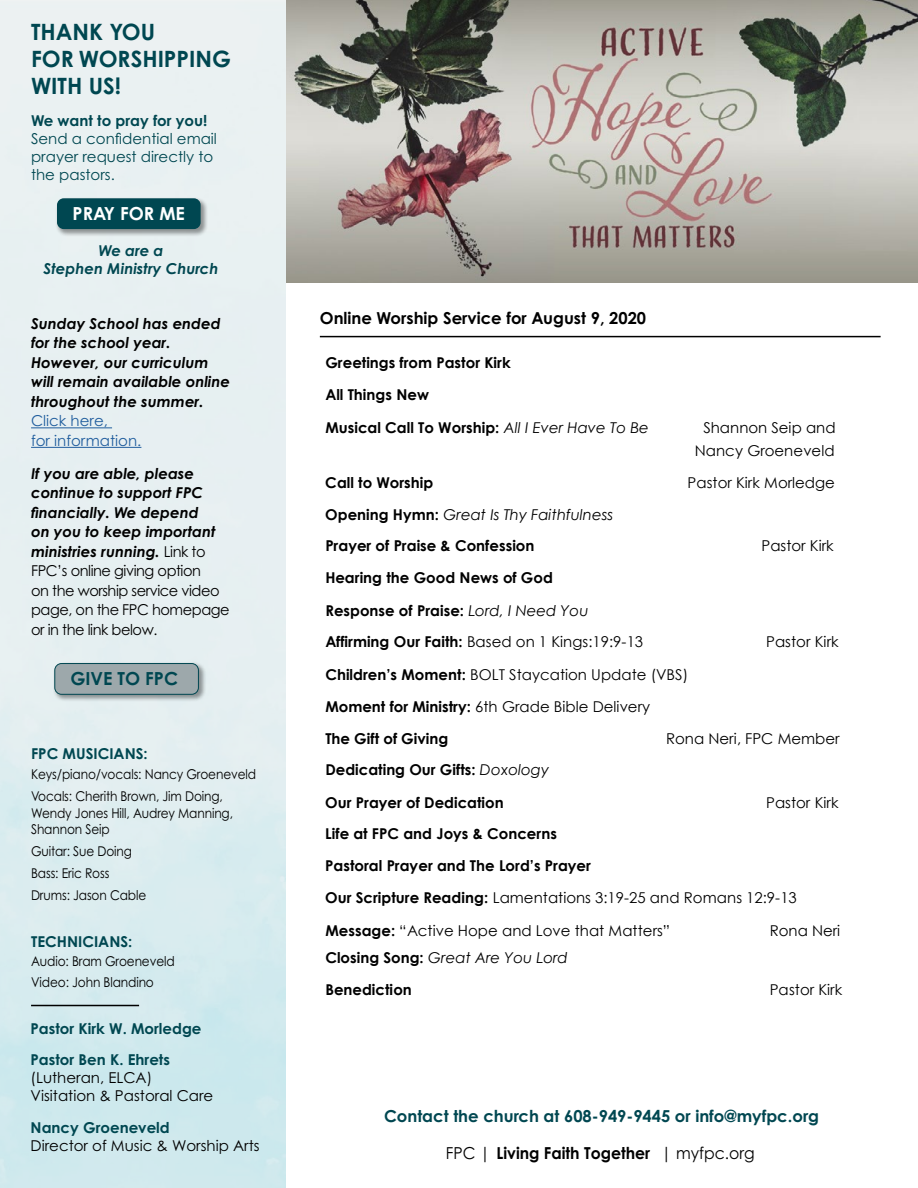
<style>
.page{position:relative;width:918px;height:1188px;background:#fff}
.page>*{position:absolute;margin:0;border:0;box-sizing:border-box;transform-origin:0 0}
.t1{font:700 22.5px/27px "Century Gothic Pro";color:#004751}
.t2{font:700 18px "Century Gothic Pro";color:#fff}
.t3{font:700 18px "Century Gothic Pro";color:#004751}
.t4{font:700 16.5px "Century Gothic Pro";color:#004751}
.t5{font:700 16.5px "Century Gothic Pro";color:#000}
.t6{font:700 16.5px "Century Gothic Pro";color:#000;scale:.95 1}
.t7{font:700 15px/32.1px "Century Gothic";color:#000}
.t8{font:italic 700 15px/19.5px "Century Gothic Pro";color:#000}
.t9{font:15px/23.1px "Century Gothic";color:#000;text-align:center}
.t10{font:700 15px/31.5px "Century Gothic Pro";color:#004751}
.t11{font:15px/18px "Century Gothic Pro";color:#000}
.t12{font:15px/18px "Century Gothic Pro";color:#004751}
.t13{font:italic 700 15px/18px "Century Gothic Pro";color:#004751;text-align:center}
.t14{font:15px/19.5px "Century Gothic Pro";color:#215e9e}
.t15{font:13.5px/21.9px "Century Gothic Pro";letter-spacing:-.01em;color:#000;scale:.9 1}
.s1{font-weight:400;font-style:normal}
.s2{font-weight:400;font-style:italic}
.s3{font-weight:400}
</style>
<div class="page">
<img style="left:285px;top:0;width:633px;height:283px">
<hr style="left:31px;top:1005px;width:108px;height:1px;background:#000">
<hr style="left:31px;top:427px;width:81px;height:1px;background:#215e9e">
<hr style="left:31px;top:447px;width:110px;height:1px;background:#215e9e">
<hr style="left:320px;top:336px;width:561px;height:1px;background:#000">
<div style="left:55px;top:197px;width:153px;height:40px;background:#000;opacity:.4"></div>
<div style="left:57px;top:198px;width:144px;height:31px;background:#004751;border-radius:7px"></div>
<div style="left:53px;top:662px;width:154px;height:40px;background:#000;opacity:.4"></div>
<div style="left:55px;top:664px;width:143px;height:30px;background:#9da8ab;border-radius:7px"></div>
<div style="left:55px;top:663px;width:144px;height:32px;border:1px solid #004751;border-radius:7px"></div>
<h1 class="t1" style="left:31px;top:18px;width:201px">THANK YOU<br>FOR WORSHIPPING<br>WITH US!</h1>
<p class="t10" style="left:31px;top:104px;width:178px">We want to pray for you!</p>
<p class="t12" style="left:31px;top:129px;width:187px">Send a confidential email prayer request directly to the pastors.</p>
<p class="t2" style="left:73px;top:202px;width:114px">PRAY FOR ME</p>
<p class="t13" style="left:44px;top:241px;width:176px">We are a<br>Stephen Ministry Church</p>
<p class="t8" style="left:31px;top:313px;width:201px">Sunday School has ended for the school year.<br>However, our curriculum will remain available online throughout the summer.</p>
<p class="t14" style="left:31px;top:411px;width:112px">Click here,<br>for information.</p>
<p class="t8" style="left:31px;top:463px;width:200px">If you are able, please continue to support FPC financially. We depend<br>on you to keep important ministries running. <span class="s1">Link to<br>FPC’s online giving option<br>on the worship service video page, on the FPC homepage or in the link below.</span></p>
<p class="t3" style="left:70px;top:668px;width:109px">GIVE TO FPC</p>
<p class="t10" style="left:31px;top:738px;width:118px">FPC MUSICIANS:</p>
<p class="t15" style="left:31px;top:763px;width:252px">Keys/piano/vocals: Nancy Groeneveld<br>Vocals: Cherith Brown, Jim Doing,</p>
<p class="t15" style="left:31px;top:804px;width:226px;line-height:16.5px">Wendy Jones Hill, Audrey Manning,<br>Shannon Seip</p>
<p class="t15" style="left:31px;top:840px;width:130px">Guitar: Sue Doing<br>Bass: Eric Ross<br>Drums: Jason Cable</p>
<p class="t10" style="left:31px;top:925px;width:103px">TECHNICIANS:</p>
<p class="t15" style="left:31px;top:951px;width:161px;line-height:20.9px">Audio: Bram Groeneveld<br>Video: John Blandino</p>
<p class="t10" style="left:31px;top:1012px;width:173px">Pastor Kirk W. Morledge<br>Pastor Ben K. Ehrets</p>
<p class="t11" style="left:31px;top:1068px;width:184px">(Lutheran, ELCA)<br>Visitation &amp; Pastoral Care</p>
<p class="t10" style="left:31px;top:1111px;width:141px">Nancy Groeneveld</p>
<p class="t11" style="left:31px;top:1136px;width:231px">Director of Music &amp; Worship Arts</p>
<p class="t5" style="left:320px;top:308px;width:328px">Online Worship Service for August 9, 2020</p>
<p class="t7" style="left:325px;top:346px;width:325px">Greetings from Pastor Kirk<br>All Things New<br>Musical Call To Worship: <span class="s2">All I Ever Have To Be</span></p>
<p class="t9" style="left:695px;top:415px;width:142px">Shannon Seip and<br>Nancy Groeneveld</p>
<p class="t7" style="left:325px;top:465px;width:110px">Call to Worship</p>
<p class="t9" style="left:688px;top:470px;width:149px">Pastor Kirk Morledge</p>
<p class="t7" style="left:325px;top:498px;width:290px">Opening Hymn: <span class="s2">Great Is Thy Faithfulness<br></span>Prayer of Praise &amp; Confession</p>
<p class="t9" style="left:762px;top:534px;width:74px">Pastor Kirk</p>
<p class="t7" style="left:325px;top:561px;width:319px">Hearing the Good News of God<br>Response of Praise: <span class="s2">Lord, I Need You<br></span>Affirming Our Faith: <span class="s3">Based on 1 Kings:19:9-13</span></p>
<p class="t9" style="left:766px;top:630px;width:74px">Pastor Kirk</p>
<p class="t7" style="left:325px;top:657px;width:364px">Children’s Moment: <span class="s3">BOLT Staycation Update (VBS)<br></span>Moment for Ministry: <span class="s3">6th Grade Bible Delivery<br></span>The Gift of Giving</p>
<p class="t9" style="left:666px;top:726px;width:175px">Rona Neri, FPC Member</p>
<p class="t7" style="left:325px;top:753px;width:225px">Dedicating Our Gifts: <span class="s2">Doxology<br></span>Our Prayer of Dedication</p>
<p class="t9" style="left:766px;top:790px;width:74px">Pastor Kirk</p>
<p class="t7" style="left:325px;top:817px;width:473px">Life at FPC and Joys &amp; Concerns<br>Pastoral Prayer and The Lord’s Prayer<br>Our Scripture Reading: <span class="s3">Lamentations 3:19-25 and Romans 12:9-13<br></span>Message: <span class="s3">“Active Hope and Love that Matters”</span></p>
<p class="t9" style="left:770px;top:918px;width:72px">Rona Neri</p>
<p class="t7" style="left:325px;top:941px;width:244px">Closing Song: <span class="s2">Great Are You Lord<br></span>Benediction</p>
<p class="t9" style="left:770px;top:978px;width:74px">Pastor Kirk</p>
<p class="t4" style="left:384px;top:1106px;width:437px">Contact the church at 608-949-9445 or info@myfpc.org</p>
<p class="t6" style="left:446px;top:1143px;width:327px"><span class="s3">FPC |</span> Living Faith Together <span class="s3">| myfpc.org</span></p>
</div>
